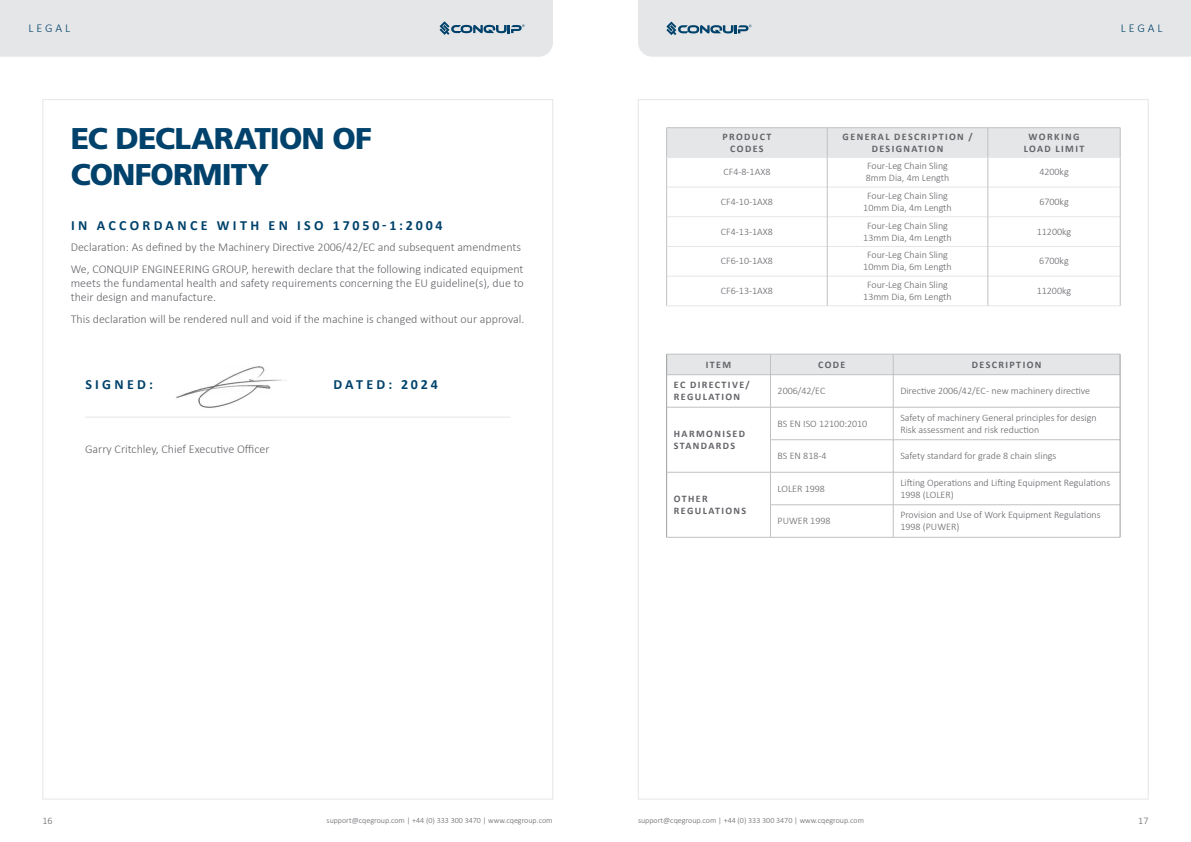
<style>
.page{position:relative;width:1191px;height:842px;background:#fff}
.page>*{position:absolute;margin:0;border:0;box-sizing:border-box;transform-origin:0 0}
.t1{font:900 30px/36px "Frutiger LT Std";letter-spacing:-.025em;color:#00426b}
.t2{font:700 14px "Calibri";letter-spacing:.235em;color:#00426b}
.t3{font:700 14px "Calibri";letter-spacing:.2em;color:#00426b}
.t4{font:300 12px/21.5px "Calibri";color:#636469}
.t5{font:300 12px "Calibri";letter-spacing:.24em;color:#00426b}
.t6{font:300 10px/12px "Calibri";color:#636469}
.t7{font:700 10px/12px "Calibri";letter-spacing:.14em;color:#636469}
.t8{font:300 8px "Calibri";color:#636469}
</style>
<div class="page">
<div style="left:0;top:0;width:553px;height:57px;background:#e5e6e7"></div>
<div style="left:638px;top:0;width:553px;height:57px;background:#e5e6e7"></div>
<img style="left:176px;top:366px;width:110px;height:42px">
<hr style="left:85px;top:417px;width:425px;height:1px;background:#e5e6e7">
<div style="left:666px;top:354px;width:455px;height:21px;background:#e5e6e7"></div>
<hr style="left:667px;top:374px;width:103px;height:1px;background:#c0c1c4">
<hr style="left:666px;top:375px;width:1px;height:32px;background:#9d9d9c">
<hr style="left:770px;top:374px;width:123px;height:1px;background:#c0c1c4">
<hr style="left:770px;top:375px;width:1px;height:32px;background:#c0c1c4">
<hr style="left:893px;top:374px;width:227px;height:1px;background:#c0c1c4">
<hr style="left:893px;top:375px;width:1px;height:32px;background:#c0c1c4">
<hr style="left:1120px;top:375px;width:1px;height:32px;background:#9d9d9c">
<hr style="left:667px;top:407px;width:103px;height:1px;background:#c0c1c4">
<hr style="left:666px;top:407px;width:1px;height:33px;background:#9d9d9c">
<hr style="left:666px;top:440px;width:1px;height:32px;background:#9d9d9c">
<hr style="left:770px;top:407px;width:123px;height:1px;background:#c0c1c4">
<hr style="left:770px;top:407px;width:1px;height:33px;background:#c0c1c4">
<hr style="left:893px;top:407px;width:227px;height:1px;background:#c0c1c4">
<hr style="left:893px;top:407px;width:1px;height:33px;background:#c0c1c4">
<hr style="left:770px;top:440px;width:123px;height:1px;background:#c0c1c4">
<hr style="left:770px;top:440px;width:1px;height:32px;background:#c0c1c4">
<hr style="left:893px;top:440px;width:227px;height:1px;background:#c0c1c4">
<hr style="left:893px;top:440px;width:1px;height:32px;background:#c0c1c4">
<hr style="left:1120px;top:407px;width:1px;height:33px;background:#9d9d9c">
<hr style="left:1120px;top:440px;width:1px;height:32px;background:#9d9d9c">
<hr style="left:667px;top:472px;width:103px;height:1px;background:#c0c1c4">
<hr style="left:666px;top:537px;width:104px;height:1px;background:#c0c1c4">
<hr style="left:666px;top:472px;width:1px;height:33px;background:#9d9d9c">
<hr style="left:666px;top:505px;width:1px;height:32px;background:#9d9d9c">
<hr style="left:770px;top:472px;width:123px;height:1px;background:#c0c1c4">
<hr style="left:770px;top:472px;width:1px;height:33px;background:#c0c1c4">
<hr style="left:893px;top:472px;width:227px;height:1px;background:#c0c1c4">
<hr style="left:893px;top:472px;width:1px;height:33px;background:#c0c1c4">
<hr style="left:770px;top:505px;width:123px;height:1px;background:#c0c1c4">
<hr style="left:770px;top:505px;width:1px;height:32px;background:#c0c1c4">
<hr style="left:893px;top:505px;width:227px;height:1px;background:#c0c1c4">
<hr style="left:893px;top:505px;width:1px;height:32px;background:#c0c1c4">
<hr style="left:770px;top:537px;width:123px;height:1px;background:#c0c1c4">
<hr style="left:893px;top:537px;width:227px;height:1px;background:#c0c1c4">
<hr style="left:1120px;top:472px;width:1px;height:33px;background:#9d9d9c">
<hr style="left:1120px;top:505px;width:1px;height:32px;background:#9d9d9c">
<hr style="left:667px;top:187px;width:160px;height:1px;background:#e5e6e7">
<hr style="left:827px;top:187px;width:160px;height:1px;background:#e5e6e7">
<hr style="left:988px;top:187px;width:132px;height:1px;background:#e5e6e7">
<hr style="left:667px;top:216px;width:160px;height:1px;background:#e5e6e7">
<hr style="left:827px;top:216px;width:160px;height:1px;background:#e5e6e7">
<hr style="left:988px;top:216px;width:132px;height:1px;background:#e5e6e7">
<hr style="left:667px;top:246px;width:160px;height:1px;background:#e5e6e7">
<hr style="left:827px;top:246px;width:160px;height:1px;background:#e5e6e7">
<hr style="left:988px;top:246px;width:132px;height:1px;background:#e5e6e7">
<hr style="left:667px;top:276px;width:160px;height:1px;background:#e5e6e7">
<hr style="left:827px;top:276px;width:160px;height:1px;background:#e5e6e7">
<hr style="left:988px;top:276px;width:132px;height:1px;background:#e5e6e7">
<hr style="left:666px;top:306px;width:161px;height:1px;background:#e5e6e7">
<hr style="left:827px;top:306px;width:160px;height:1px;background:#e5e6e7">
<hr style="left:987px;top:306px;width:133px;height:1px;background:#e5e6e7">
<svg style="left:666px;top:128px;width:455px;height:59px"></svg>
<hr style="left:666px;top:187px;width:1px;height:30px;background:#c0c1c4">
<hr style="left:827px;top:187px;width:1px;height:30px;background:#c0c1c4">
<hr style="left:987px;top:187px;width:1px;height:30px;background:#c0c1c4">
<hr style="left:1120px;top:187px;width:1px;height:30px;background:#c0c1c4">
<svg style="left:666px;top:217px;width:1px;height:29px"></svg>
<svg style="left:827px;top:217px;width:1px;height:29px"></svg>
<svg style="left:987px;top:217px;width:1px;height:29px"></svg>
<svg style="left:1120px;top:217px;width:1px;height:29px"></svg>
<hr style="left:666px;top:246px;width:1px;height:30px;background:#c0c1c4">
<hr style="left:827px;top:246px;width:1px;height:30px;background:#c0c1c4">
<hr style="left:987px;top:246px;width:1px;height:30px;background:#c0c1c4">
<hr style="left:1120px;top:246px;width:1px;height:30px;background:#c0c1c4">
<hr style="left:666px;top:276px;width:1px;height:30px;background:#c0c1c4">
<hr style="left:827px;top:276px;width:1px;height:30px;background:#c0c1c4">
<hr style="left:987px;top:276px;width:1px;height:30px;background:#c0c1c4">
<hr style="left:1120px;top:276px;width:1px;height:30px;background:#c0c1c4">
<p class="t5" style="left:29px;top:21px;width:43px">LEGAL</p>
<p class="t5" style="left:1120px;top:21px;width:43px">LEGAL</p>
<h1 class="t1" style="left:71px;top:120px;width:303px">EC DECLARATION OF<br>CONFORMITY</h1>
<h2 class="t2" style="left:71px;top:215px;width:373px">IN ACCORDANCE WITH EN ISO 17050-1:2004</h2>
<p class="t4" style="left:71px;top:236px;width:454px">Declaration: As defined by the Machinery Directive 2006/42/EC and subsequent amendments<br>We, CONQUIP ENGINEERING GROUP, herewith declare that the following indicated equipment</p>
<p class="t4" style="left:71px;top:276px;width:454px;line-height:14.4px">meets the fundamental health and safety requirements concerning the EU guideline(s), due to their design and manufacture.</p>
<p class="t4" style="left:71px;top:308px;width:455px">This declaration will be rendered null and void if the machine is changed without our approval.</p>
<h2 class="t2" style="left:85px;top:374px;width:69px">SIGNED:</h2>
<h2 class="t3" style="left:333px;top:374px;width:106px">DATED: 2024</h2>
<p class="t4" style="left:85px;top:438px;width:186px">Garry Critchley, Chief Executive Officer</p>
<p class="t7" style="left:722px;top:130px;width:51px;text-align:center">PRODUCT<br>CODES</p>
<p class="t7" style="left:842px;top:130px;width:131px;text-align:center">GENERAL DESCRIPTION /<br>DESIGNATION</p>
<p class="t7" style="left:1023px;top:130px;width:62px;text-align:center">WORKING<br>LOAD LIMIT</p>
<p class="t6" style="left:723px;top:166px;width:48px">CF4-8-1AX8</p>
<p class="t6" style="left:866px;top:160px;width:85px">Four-Leg Chain Sling<br>8mm Dia, 4m Length</p>
<p class="t6" style="left:1039px;top:166px;width:31px">4200kg</p>
<p class="t6" style="left:721px;top:196px;width:54px">CF4-10-1AX8</p>
<p class="t6" style="left:863px;top:190px;width:90px;text-align:center">Four-Leg Chain Sling<br>10mm Dia, 4m Length</p>
<p class="t6" style="left:1039px;top:196px;width:31px">6700kg</p>
<p class="t6" style="left:721px;top:225px;width:54px">CF4-13-1AX8</p>
<p class="t6" style="left:863px;top:219px;width:90px;text-align:center">Four-Leg Chain Sling<br>13mm Dia, 4m Length</p>
<p class="t6" style="left:1036px;top:225px;width:36px">11200kg</p>
<p class="t6" style="left:721px;top:255px;width:54px">CF6-10-1AX8</p>
<p class="t6" style="left:863px;top:249px;width:90px;text-align:center">Four-Leg Chain Sling<br>10mm Dia, 6m Length</p>
<p class="t6" style="left:1039px;top:255px;width:31px">6700kg</p>
<p class="t6" style="left:721px;top:285px;width:54px">CF6-13-1AX8</p>
<p class="t6" style="left:863px;top:279px;width:90px;text-align:center">Four-Leg Chain Sling<br>13mm Dia, 6m Length</p>
<p class="t6" style="left:1036px;top:285px;width:36px">11200kg</p>
<p class="t7" style="left:706px;top:358px;width:27px">ITEM</p>
<p class="t7" style="left:818px;top:358px;width:29px">CODE</p>
<p class="t7" style="left:972px;top:358px;width:71px">DESCRIPTION</p>
<p class="t7" style="left:674px;top:379px;width:77px">EC DIRECTIVE/<br>REGULATION</p>
<p class="t6" style="left:777px;top:385px;width:49px">2006/42/EC</p>
<p class="t6" style="left:900px;top:385px;width:191px">Directive 2006/42/EC - new machinery directive</p>
<p class="t7" style="left:674px;top:427px;width:73px">HARMONISED<br>STANDARDS</p>
<p class="t6" style="left:777px;top:417px;width:91px">BS EN ISO 12100:2010</p>
<p class="t6" style="left:900px;top:411px;width:198px">Safety of machinery General principles for design<br>Risk assessment and risk reduction</p>
<p class="t6" style="left:777px;top:450px;width:51px">BS EN 818-4</p>
<p class="t6" style="left:900px;top:450px;width:158px">Safety standard for grade 8 chain slings</p>
<p class="t7" style="left:674px;top:492px;width:74px">OTHER<br>REGULATIONS</p>
<p class="t6" style="left:777px;top:482px;width:49px">LOLER 1998</p>
<p class="t6" style="left:900px;top:476px;width:211px">Lifting Operations and Lifting Equipment Regulations<br>1998 (LOLER)</p>
<p class="t6" style="left:777px;top:515px;width:54px">PUWER 1998</p>
<p class="t6" style="left:900px;top:509px;width:202px">Provision and Use of Work Equipment Regulations<br>1998 (PUWER)</p>
<p class="t6" style="left:43px;top:814px;width:12px">16</p>
<p class="t8" style="left:326px;top:816px;width:227px">support@cqegroup.com | +44 (0) 333 300 3470 | www.cqegroup.com</p>
<p class="t8" style="left:638px;top:816px;width:227px">support@cqegroup.com | +44 (0) 333 300 3470 | www.cqegroup.com</p>
<p class="t6" style="left:1138px;top:814px;width:12px">17</p>
</div>
